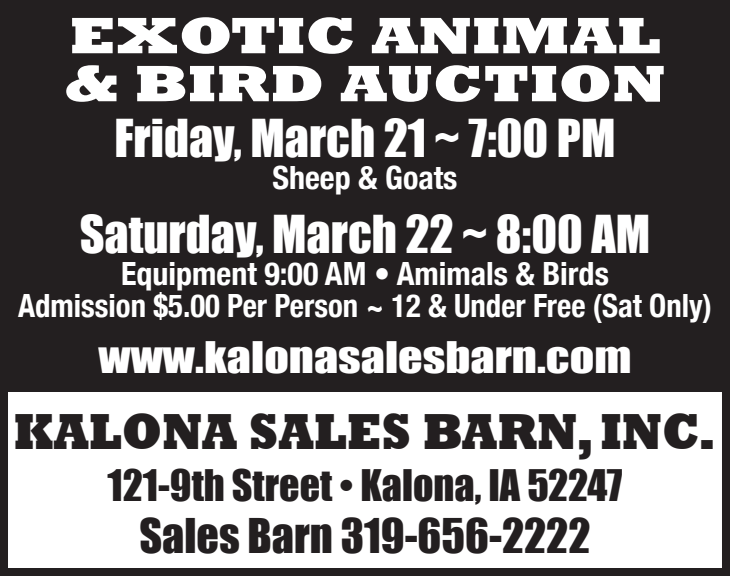
<style>
.page{position:relative;width:730px;height:576px;background:#fff}
.page>*{position:absolute;margin:0;border:0;box-sizing:border-box;transform-origin:0 0}
.t1{font:800 52px/48px "Rockwell";color:#fff;scale:1.2 1}
.t2{font:800 52px "Rockwell";color:#231f20;scale:.9 1}
.t3{font:48px "Impact";color:#fff}
.t4{font:44px "Impact";color:#231f20}
.t5{font:40px "Impact";color:#231f20}
.t6{font:40px "Impact";color:#fff;scale:1.2 1}
.t7{font:700 condensed 32px/32px "Helvetica Neue";color:#fff;text-align:center}
</style>
<div class="page">
<div style="left:0;top:0;width:729px;height:576px;border:8px solid #231f20"></div>
<div style="left:0;top:0;width:729px;height:392px;background:#231f20"></div>
<h1 class="t1" style="left:64px;top:13px;width:502px">EXOTIC ANIMAL &amp; BIRD AUCTION</h1>
<h2 class="t3" style="left:114px;top:101px;width:502px">Friday, March 21 ~ 7:00 PM</h2>
<p class="t7" style="left:272px;top:160px;width:186px">Sheep &amp; Goats</p>
<h2 class="t3" style="left:80px;top:197px;width:571px">Saturday, March 22 ~ 8:00 AM</h2>
<p class="t7" style="left:18px;top:256px;width:694px">Equipment 9:00 AM • Amimals &amp; Birds<br>Admission $5.00 Per Person ~ 12 &amp; Under Free (Sat Only)</p>
<p class="t6" style="left:99px;top:327px;width:445px">www.kalonasalesbarn.com</p>
<h1 class="t2" style="left:14px;top:401px;width:781px">KALONA SALES BARN, INC.</h1>
<p class="t5" style="left:107px;top:454px;width:516px">121-9th Street • Kalona, IA 52247</p>
<h3 class="t4" style="left:139px;top:501px;width:452px">Sales Barn 319-656-2222</h3>
</div>
